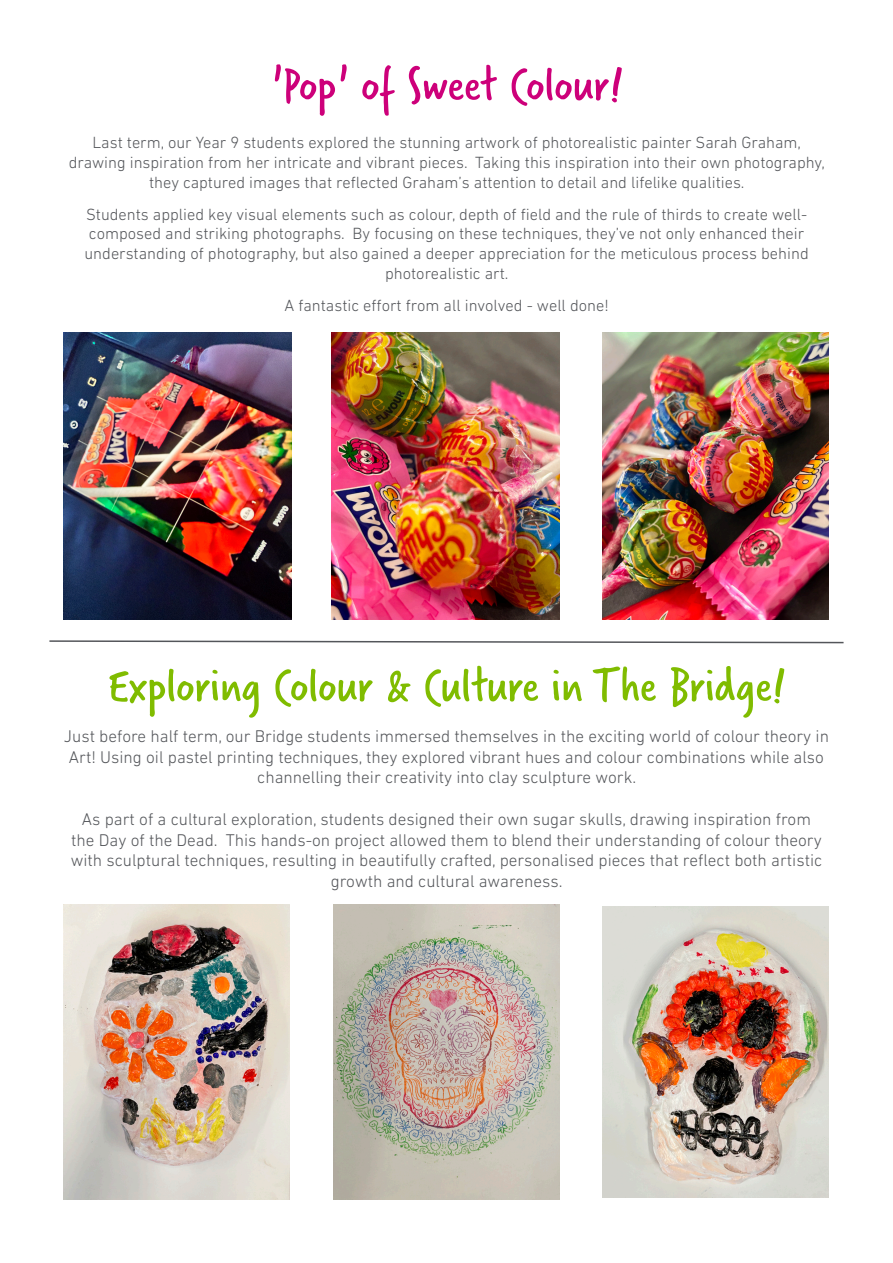
<style>
.page{position:relative;width:893px;height:1263px;background:#fff}
.page>*{position:absolute;margin:0;border:0;box-sizing:border-box;transform-origin:0 0}
.t1{font:51px "Verveine";color:#80bc00}
.t2{font:51px "Verveine";color:#cd007a}
.t3{font:300 17.25px/20.7px "DIN Next LT Pro";color:#54565a;text-align:center}
.t4{font:300 16.5px/19.8px "DIN Next LT Pro";color:#54565a;text-align:center}
</style>
<div class="page">
<svg style="left:49px;top:640px;width:795px;height:4px"></svg>
<img style="left:602px;top:332px;width:226px;height:288px">
<img style="left:64px;top:332px;width:227px;height:288px">
<img style="left:332px;top:332px;width:227px;height:288px">
<img style="left:602px;top:907px;width:226px;height:291px">
<img style="left:63px;top:904px;width:226px;height:295px">
<img style="left:334px;top:905px;width:226px;height:294px">
<p class="t2" style="left:270px;top:49px;width:354px">'Pop' of Sweet Colour!</p>
<p class="t4" style="left:69px;top:133px;width:758px">Last term, our Year 9 students explored the stunning artwork of photorealistic painter Sarah Graham, drawing inspiration from her intricate and vibrant pieces. Taking this inspiration into their own photography, they captured images that reflected Graham’s attention to detail and lifelike qualities.</p>
<p class="t4" style="left:84px;top:204px;width:726px">Students applied key visual elements such as colour, depth of field and the rule of thirds to create well&shy;composed and striking photographs. By focusing on these techniques, they’ve not only enhanced their understanding of photography, but also gained a deeper appreciation for the meticulous process behind photorealistic art.</p>
<p class="t4" style="left:284px;top:295px;width:326px">A fantastic effort from all involved - well done!</p>
<p class="t1" style="left:108px;top:650px;width:679px">Exploring Colour &amp; Culture in The Bridge!</p>
<p class="t3" style="left:64px;top:726px;width:767px">Just before half term, our Bridge students immersed themselves in the exciting world of colour theory in<br>Art! Using oil pastel printing techniques, they explored vibrant hues and colour combinations while also channelling their creativity into clay sculpture work.</p>
<p class="t3" style="left:71px;top:808px;width:753px">As part of a cultural exploration, students designed their own sugar skulls, drawing inspiration from the Day of the Dead. This hands-on project allowed them to blend their understanding of colour theory with sculptural techniques, resulting in beautifully crafted, personalised pieces that reflect both artistic growth and cultural awareness.</p>
</div>
